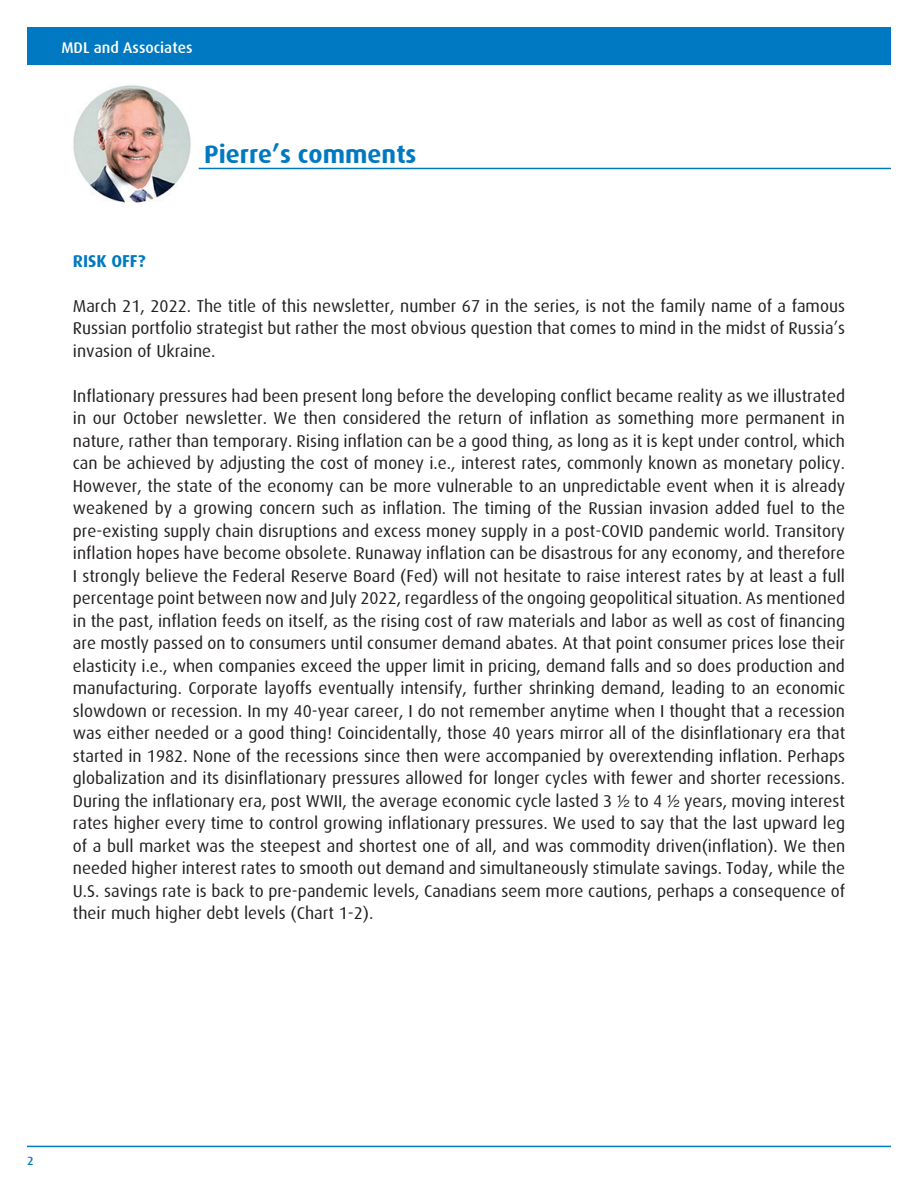
<style>
.page{position:relative;width:918px;height:1188px;background:#fff}
.page>*{position:absolute;margin:0;border:0;box-sizing:border-box;transform-origin:0 0}
.TITRE_STOCK{font:700 25.5px "Dax";color:#0079c2}
.texte_commentaire_de{font:17.25px/22.5px "Dax";color:#231f20;text-align:justify}
.texte_commentaire_de-2{font:700 17.25px "Dax";color:#0079c2}
.t1{font:500 15.6px "Dax";color:#fff}
.t2{font:500 12px "Dax";color:#0079c2}
.s1{font-family:"Sans Fractions Diagonal Plain"}
</style>
<div class="page">
<div style="left:27px;top:27px;width:864px;height:38px;background:#0079c2"></div>
<hr style="left:27px;top:1146px;width:864px;height:1px;background:#0079c2">
<img style="left:73px;top:85px;width:118px;height:118px">
<hr style="left:199px;top:168px;width:692px;height:1px;background:#0079c2">
<p class="t1" style="left:61px;top:38px;width:133px">MDL and Associates</p>
<p class="TITRE_STOCK" style="left:204px;top:139px;width:214px">Pierre’s comments</p>
<p class="texte_commentaire_de-2" style="left:73px;top:251px;width:74px">RISK OFF?</p>
<p class="texte_commentaire_de" style="left:73px;top:295px;width:774px">March 21, 2022. The title of this newsletter, number 67 in the series, is not the family name of a famous Russian portfolio strategist but rather the most obvious question that comes to mind in the midst of Russia’s invasion of Ukraine.</p>
<p class="texte_commentaire_de" style="left:73px;top:385px;width:774px">Inflationary pressures had been present long before the developing conflict became reality as we illustrated in our October newsletter. We then considered the return of inflation as something more permanent in nature, rather than temporary. Rising inflation can be a good thing, as long as it is kept under control, which can be achieved by adjusting the cost of money i.e., interest rates, commonly known as monetary policy.<br>However, the state of the economy can be more vulnerable to an unpredictable event when it is already weakened by a growing concern such as inflation. The timing of the Russian invasion added fuel to the pre-existing supply chain disruptions and excess money supply in a post-COVID pandemic world. Transitory inflation hopes have become obsolete. Runaway inflation can be disastrous for any economy, and therefore I strongly believe the Federal Reserve Board (Fed) will not hesitate to raise interest rates by at least a full percentage point between now and July 2022, regardless of the ongoing geopolitical situation. As mentioned in the past, inflation feeds on itself, as the rising cost of raw materials and labor as well as cost of financing are mostly passed on to consumers until consumer demand abates. At that point consumer prices lose their elasticity i.e., when companies exceed the upper limit in pricing, demand falls and so does production and manufacturing. Corporate layoffs eventually intensify, further shrinking demand, leading to an economic slowdown or recession. In my 40-year career, I do not remember anytime when I thought that a recession was either needed or a good thing! Coincidentally, those 40 years mirror all of the disinflationary era that started in 1982. None of the recessions since then were accompanied by overextending inflation. Perhaps globalization and its disinflationary pressures allowed for longer cycles with fewer and shorter recessions.<br>During the inflationary era, post WWII, the average economic cycle lasted 3 <span class="s1">2</span> to 4 <span class="s1">2</span> years, moving interest rates higher every time to control growing inflationary pressures. We used to say that the last upward leg of a bull market was the steepest and shortest one of all, and was commodity driven(inflation). We then needed higher interest rates to smooth out demand and simultaneously stimulate savings. Today, while the U.S. savings rate is back to pre-pandemic levels, Canadians seem more cautions, perhaps a consequence of their much higher debt levels (Chart 1-2).</p>
<p class="t2" style="left:27px;top:1154px;width:8px">2</p>
</div>
